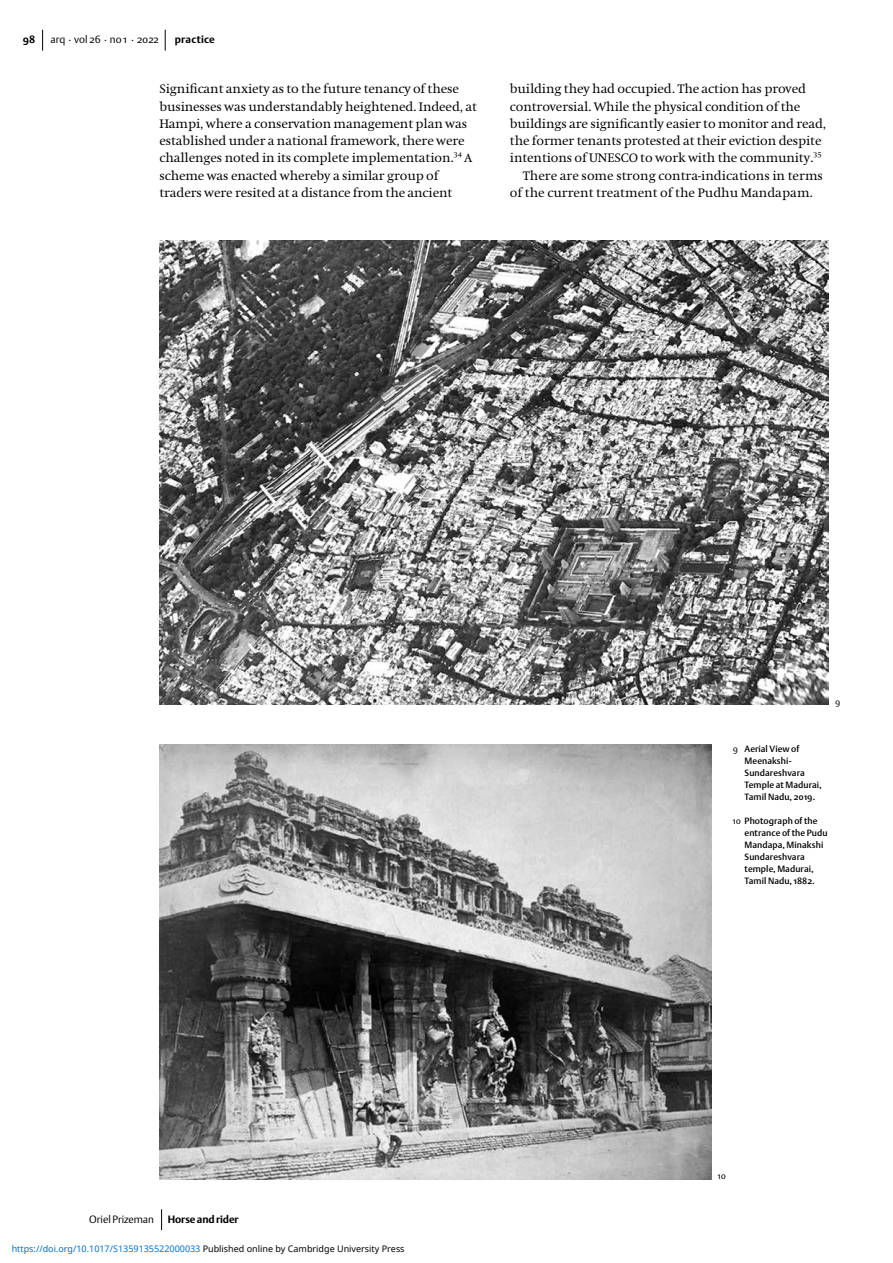
<style>
.page{position:relative;width:893px;height:1263px;background:#fff}
.page>*{position:absolute;margin:0;border:0;box-sizing:border-box;transform-origin:0 0}
.t1{font:12.75px/17.2px "Hollander";letter-spacing:-.01em;color:#000}
.t2{font:10.5px "DTL Argo ST Light";color:#000}
.t3{font:700 10.5px "DTL Argo ST";letter-spacing:-.005em;color:#000}
.t4{font:700 10.5px "DTL Argo ST";letter-spacing:.02em;color:#000}
.t5{font:9px/12px "DTL Argo ST Medium";letter-spacing:.01em;color:#000}
.t6{font:9px "Noto Sans";color:#0172cf}
.t7{font:9px "DTL Argo ST Light";color:#000}
.t8{font:7.65px "Hollander SC";color:#000}
.s1{color:#000}
.s2{font-family:"DTL Argo ST Light"}
</style>
<div class="page">
<svg style="left:42px;top:30px;width:1px;height:21px"></svg>
<svg style="left:165px;top:30px;width:1px;height:21px"></svg>
<svg style="left:161px;top:1209px;width:1px;height:21px"></svg>
<img style="left:160px;top:240px;width:669px;height:465px">
<img style="left:159px;top:745px;width:552px;height:434px">
<p class="t2" style="left:50px;top:33px;width:110px">arq . vol 26 . no 1 . 2022</p>
<p class="t3" style="left:23px;top:33px;width:14px">98</p>
<p class="t4" style="left:175px;top:33px;width:42px">practice</p>
<p class="t1" style="left:159px;top:81px;width:319px">Significant anxiety as to the future tenancy of these businesses was understandably heightened. Indeed, at Hampi, where a conservation management plan was established under a national framework, there were challenges noted in its complete implementation.</p>
<p class="t8" style="left:454px;top:149px;width:10px">34</p>
<p class="t1" style="left:464px;top:150px;width:10px">A</p>
<p class="t1" style="left:159px;top:167px;width:294px">scheme was enacted whereby a similar group of traders were resited at a distance from the ancient</p>
<p class="t1" style="left:510px;top:81px;width:318px">building they had occupied. The action has proved controversial. While the physical condition of the buildings are significantly easier to monitor and read, the former tenants protested at their eviction despite intentions of UNESCO to work with the community.</p>
<p class="t8" style="left:813px;top:149px;width:10px">35</p>
<p class="t1" style="left:510px;top:167px;width:315px;text-indent:13px">There are some strong contra-indications in terms of the current treatment of the Pudhu Mandapam.</p>
<p class="t2" style="left:89px;top:1212px;width:66px">Oriel Prizeman</p>
<p class="t3" style="left:168px;top:1212px;width:73px">Horse and rider</p>
<p class="t6" style="left:12px;top:1243px;width:394px">https://doi.org/10.1017/S1359135522000033 <span class="s1">Published online by Cambridge University Press</span></p>
<p class="t7" style="left:835px;top:696px;width:7px">9</p>
<p class="t5" style="left:745px;top:743px;width:79px;text-indent:-12px"><span class="s2">9</span> Aerial View of<br>Meenakshi-<br>Sundareshvara<br>Temple at Madurai,<br>Tamil Nadu, 2019.</p>
<p class="t5" style="left:745px;top:815px;width:85px;text-indent:-12px"><span class="s2">10</span> Photograph of the entrance of the Pudu<br>Mandapa, Minakshi<br>Sundareshvara temple, Madurai,<br>Tamil Nadu, 1882.</p>
<p class="t7" style="left:718px;top:1170px;width:10px">10</p>
</div>
